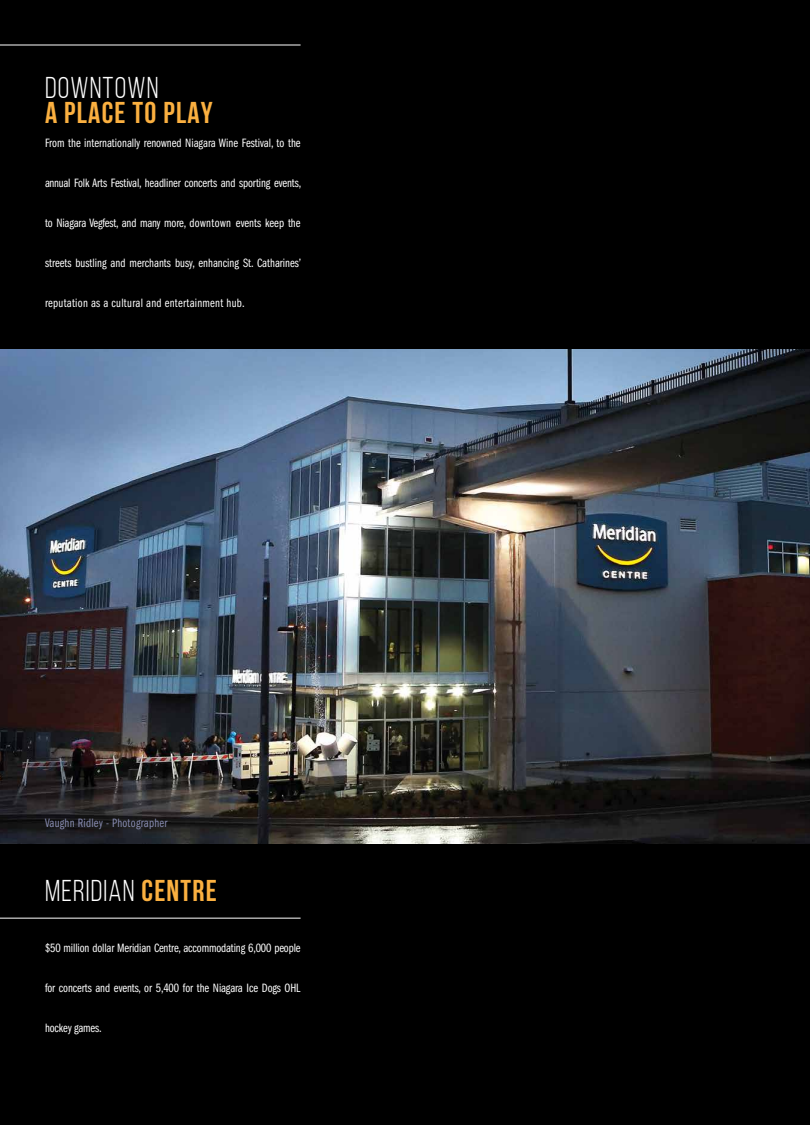
<style>
.page{position:relative;width:810px;height:1125px;background:#000}
.page>*{position:absolute;margin:0;border:0;box-sizing:border-box;transform-origin:0 0}
.t1{font:30px "Bebas Neue";letter-spacing:.04em;color:#fff}
.t2{font:700 30px "Bebas Neue";letter-spacing:.04em;color:#fbb040}
.t3{font:12.5px "Franklin Gothic Book Cmpr";letter-spacing:-.01em;color:#fff}
.t4{font:12.5px "Franklin Gothic Book Cmpr";letter-spacing:.02em;color:#fff}
.t5{font:12.5px "Franklin Gothic Book Cmpr";letter-spacing:.02em;color:#878bb0}
.s1{font-weight:700;color:#fbb040}
</style>
<div class="page">
<hr style="left:0;top:45px;width:301px;height:1px;background:#fff">
<hr style="left:0;top:918px;width:301px;height:1px;background:#fff">
<img style="left:0;top:349px;width:810px;height:495px">
<h1 class="t1" style="left:45px;top:75px;width:115px">DOWNTOWN</h1>
<h1 class="t2" style="left:45px;top:100px;width:169px">A PLACE TO PLAY</h1>
<p class="t3" style="left:45px;top:136px;width:257px">From the internationally renowned Niagara Wine Festival, to the</p>
<p class="t3" style="left:45px;top:176px;width:258px">annual Folk Arts Festival, headliner concerts and sporting events,</p>
<p class="t3" style="left:45px;top:216px;width:257px">to Niagara Vegfest, and many more, downtown events keep the</p>
<p class="t3" style="left:45px;top:256px;width:258px">streets bustling and merchants busy, enhancing St. Catharines’</p>
<p class="t4" style="left:45px;top:296px;width:201px">reputation as a cultural and entertainment hub.</p>
<p class="t5" style="left:45px;top:816px;width:124px">Vaughn Ridley - Photographer</p>
<h1 class="t1" style="left:45px;top:878px;width:173px">MERIDIAN <span class="s1">CENTRE</span></h1>
<p class="t3" style="left:45px;top:941px;width:257px">$50 million dollar Meridian Centre, accommodating 6,000 people</p>
<p class="t3" style="left:45px;top:981px;width:257px">for concerts and events, or 5,400 for the Niagara Ice Dogs OHL</p>
<p class="t3" style="left:45px;top:1021px;width:58px">hockey games.</p>
</div>
